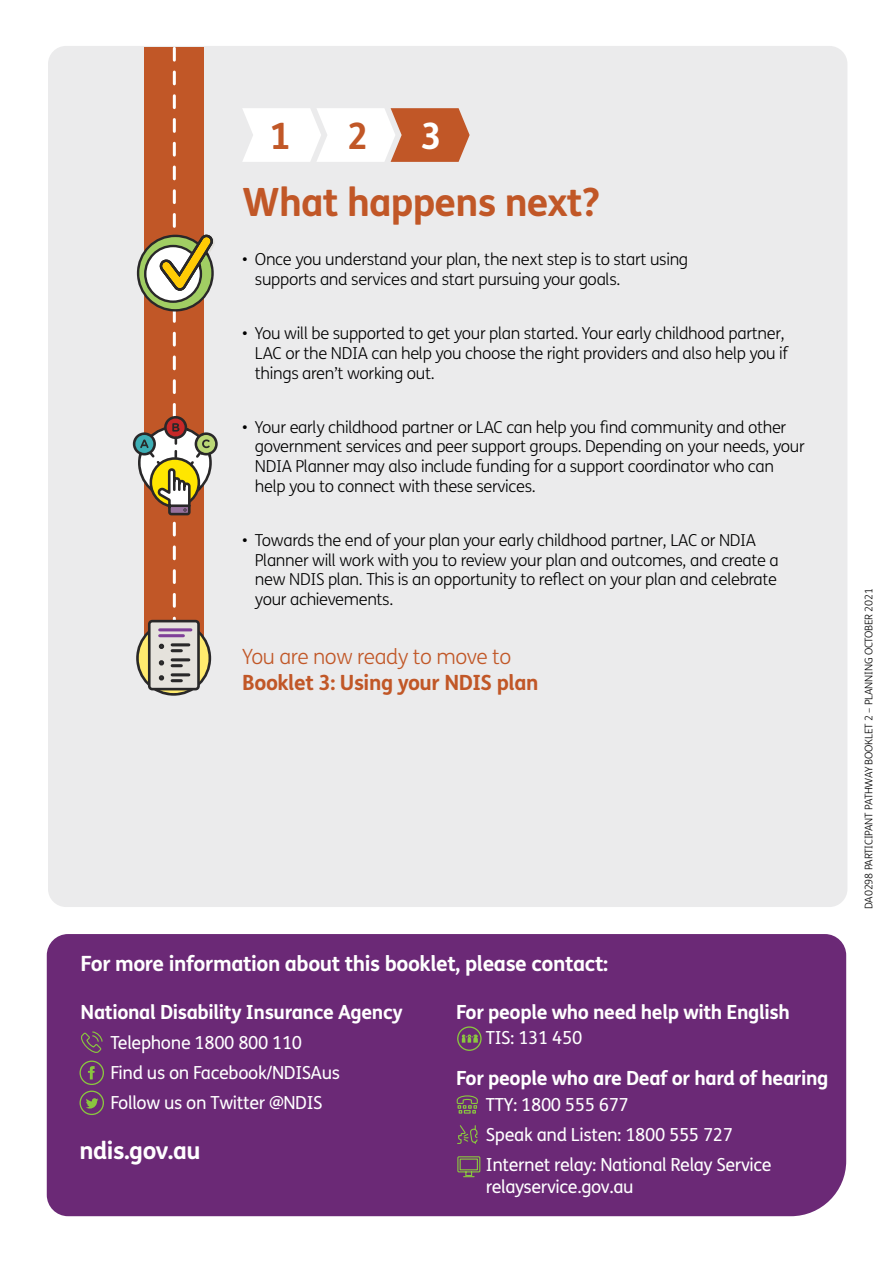
<style>
.page{position:relative;width:893px;height:1263px;background:#fff}
.page>*{position:absolute;margin:0;border:0;box-sizing:border-box;transform-origin:0 0}
.t1{font:700 39px "FS Me";letter-spacing:-.02em;color:#c15727}
.t2{font:700 36.45px "FS Me";color:#c15727}
.t3{font:700 36.45px "FS Me";color:#fff}
.t4{font:700 24px "FS Me";letter-spacing:-.02em;color:#fff}
.t5{font:700 21px "FS Me";letter-spacing:-.02em;color:#fff}
.t6{font:700 21px "FS Me";letter-spacing:-.02em;color:#c15727}
.t7{font:300 21px "FS Me";letter-spacing:-.02em;color:#c15727}
.t8{font:700 19.5px "FS Me";letter-spacing:-.02em;color:#fff}
.t9{font:18px/30.2px "FS Me";letter-spacing:-.02em;color:#fff}
.t10{font:300 16.5px/19.8px "FS Me";letter-spacing:-.02em;color:#000}
.t11{font:300 10.5px "FS Me";letter-spacing:-.02em;color:#000}
</style>
<div class="page">
<div style="left:48px;top:46px;width:799px;height:861px;background:#ebebec;border-radius:18px"></div>
<div style="left:47px;top:934px;width:799px;height:282px;background:#6b2976"></div>
<svg style="left:243px;top:108px;width:227px;height:54px;background:#eacabc"></svg>
<svg style="left:133px;top:48px;width:85px;height:648px"></svg>
<svg style="left:80px;top:1031px;width:23px;height:24px"></svg>
<svg style="left:88px;top:1066px;width:7px;height:13px"></svg>
<div style="left:80px;top:1060px;width:24px;height:25px;border:1px solid #8ac63f;border-radius:50%"></div>
<svg style="left:86px;top:1098px;width:12px;height:10px"></svg>
<div style="left:80px;top:1090px;width:24px;height:25px;border:1px solid #8ac63f;border-radius:50%"></div>
<div style="left:457px;top:1026px;width:25px;height:25px;border:1px solid #8ac63f;border-radius:50%"></div>
<svg style="left:462px;top:1034px;width:16px;height:9px"></svg>
<svg style="left:456px;top:1095px;width:22px;height:19px"></svg>
<svg style="left:456px;top:1124px;width:22px;height:21px"></svg>
<svg style="left:457px;top:1156px;width:24px;height:61px"></svg>
<h2 class="t2" style="left:270px;top:108px;width:23px">1</h2>
<h2 class="t3" style="left:420px;top:108px;width:23px">3</h2>
<h1 class="t1" style="left:242px;top:172px;width:359px">What happens next?</h1>
<p class="t10" style="left:255px;top:250px;width:435px;text-indent:-13px">• Once you understand your plan, the next step is to start using supports and services and start pursuing your goals.</p>
<p class="t10" style="left:255px;top:324px;width:534px;text-indent:-13px">• You will be supported to get your plan started. Your early childhood partner,<br>LAC or the NDIA can help you choose the right providers and also help you if things aren’t working out.</p>
<p class="t10" style="left:255px;top:417px;width:551px;text-indent:-13px">• Your early childhood partner or LAC can help you find community and other government services and peer support groups. Depending on your needs, your NDIA Planner may also include funding for a support coordinator who can help you to connect with these services.</p>
<p class="t10" style="left:255px;top:530px;width:525px;text-indent:-13px">• Towards the end of your plan your early childhood partner, LAC or NDIA Planner will work with you to review your plan and outcomes, and create a new NDIS plan. This is an opportunity to reflect on your plan and celebrate your achievements.</p>
<p class="t7" style="left:242px;top:645px;width:271px">You are now ready to move to</p>
<p class="t6" style="left:242px;top:666px;width:298px">Booklet 3: Using your NDIS plan</p>
<h2 class="t2" style="left:347px;top:108px;width:23px">2</h2>
<p class="t5" style="left:81px;top:947px;width:529px">For more information about this booklet, please contact:</p>
<p class="t8" style="left:81px;top:996px;width:324px">National Disability Insurance Agency</p>
<p class="t9" style="left:110px;top:1028px;width:231px">Telephone 1800 800 110<br>Find us on Facebook/NDISAus<br>Follow us on Twitter @NDIS</p>
<p class="t8" style="left:456px;top:996px;width:335px">For people who need help with English</p>
<p class="t9" style="left:486px;top:1023px;width:98px">TIS: 131 450</p>
<p class="t8" style="left:456px;top:1063px;width:374px">For people who are Deaf or hard of hearing</p>
<p class="t9" style="left:486px;top:1090px;width:287px">TTY: 1800 555 677<br>Speak and Listen: 1800 555 727<br>Internet relay: National Relay Service</p>
<p class="t9" style="left:486px;top:1171px;width:149px">relayservice.gov.au</p>
<h3 class="t4" style="left:80px;top:1132px;width:123px">ndis.gov.au</h3>
<p class="t11" style="left:863px;top:909px;width:322px;rotate:-90deg">DA0298 PARTICIPANT PATHWAY BOOKLET 2 – PLANNING OCTOBER 2021</p>
</div>
